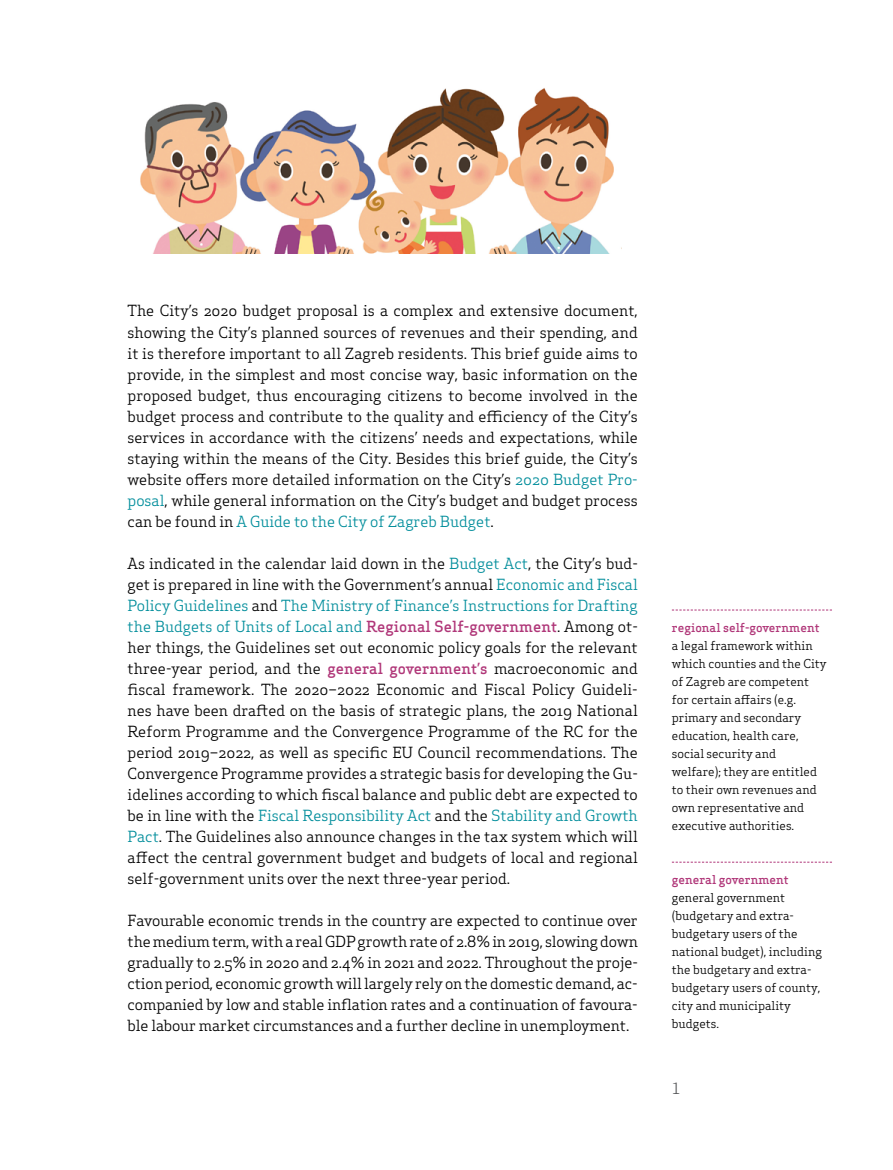
<style>
.page{position:relative;width:893px;height:1170px;background:#fff}
.page>*{position:absolute;margin:0;border:0;box-sizing:border-box;transform-origin:0 0}
.t1{font:15px/21px "Apex Serif";color:#000;text-align:justify}
.t2{font:15px "Apex Serif";color:#58595b}
.t3{font:12px/18px "Apex Serif";color:#000}
.t4{font:500 12px "Apex Serif";color:#b03779}
.s1{color:#008d9b}
.s2{font-weight:500;color:#b03779}
</style>
<div class="page">
<svg style="left:672px;top:861px;width:160px;height:1px"></svg>
<svg style="left:672px;top:609px;width:160px;height:1px"></svg>
<img style="left:140px;top:88px;width:474px;height:165px">
<p class="t1" style="left:128px;top:300px;width:512px">The City’s 2020 budget proposal is a complex and extensive document, showing the City’s planned sources of revenues and their spending, and it is therefore important to all Zagreb residents. This brief guide aims to provide, in the simplest and most concise way, basic information on the proposed budget, thus encouraging citizens to become involved in the budget process and contribute to the quality and efficiency of the City’s services in accordance with the citizens’ needs and expectations, while staying within the means of the City. Besides this brief guide, the City’s website offers more detailed information on the City’s <span class="s1">2020 Budget Pro&shy;posal</span>, while general information on the City’s budget and budget process can be found in <span class="s1">A Guide to the City of Zagreb Budget</span>.</p>
<p class="t1" style="left:128px;top:552px;width:512px">As indicated in the calendar laid down in the <span class="s1">Budget Act</span>, the City’s bud&shy;get is prepared in line with the Government’s annual <span class="s1">Economic and Fiscal Policy Guidelines</span> and <span class="s1">The Ministry of Finance’s Instructions for Drafting the Budgets of Units of Local and</span> <span class="s2">Regional Self-government</span>. Among ot&shy;her things, the Guidelines set out economic policy goals for the relevant three-year period, and the <span class="s2">general government’s</span> macroeconomic and fiscal framework. The 2020–2022 Economic and Fiscal Policy Guideli&shy;nes have been drafted on the basis of strategic plans, the 2019 National Reform Programme and the Convergence Programme of the RC for the period 2019–2022, as well as specific EU Council recommendations. The Convergence Programme provides a strategic basis for developing the Gu&shy;idelines according to which fiscal balance and public debt are expected to be in line with the <span class="s1">Fiscal Responsibility Act</span> and the <span class="s1">Stability and Growth Pact</span>. The Guidelines also announce changes in the tax system which will affect the central government budget and budgets of local and regional self-government units over the next three-year period.</p>
<p class="t1" style="left:128px;top:909px;width:512px">Favourable economic trends in the country are expected to continue over the medium term, with a real GDP growth rate of 2.8% in 2019, slowing down gradually to 2.5% in 2020 and 2.4% in 2021 and 2022. Throughout the proje&shy;ction period, economic growth will largely rely on the domestic demand, ac&shy;companied by low and stable inflation rates and a continuation of favoura&shy;ble labour market circumstances and a further decline in unemployment.</p>
<p class="t4" style="left:672px;top:619px;width:149px">regional self-government</p>
<p class="t3" style="left:672px;top:636px;width:156px">a legal framework within which counties and the City of Zagreb are competent for certain affairs (e.g. primary and secondary education, health care, social security and welfare); they are entitled to their own revenues and own representative and executive authorities.</p>
<p class="t4" style="left:672px;top:871px;width:119px">general government</p>
<p class="t3" style="left:672px;top:888px;width:152px">general government (budgetary and extra&shy;budgetary users of the national budget), including the budgetary and extra&shy;budgetary users of county, city and municipality budgets.</p>
<p class="t2" style="left:672px;top:1078px;width:10px">1</p>
</div>
